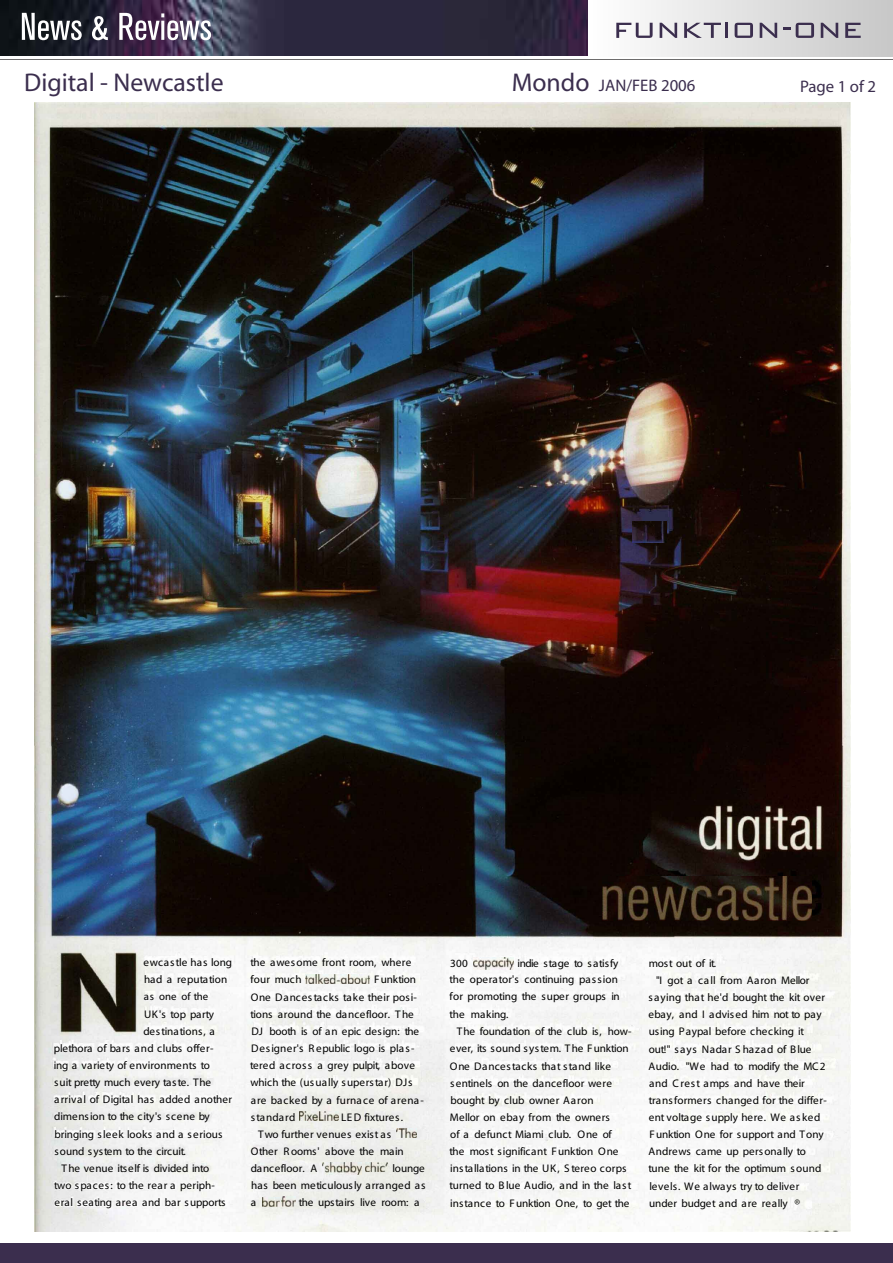
<style>
.page{position:relative;width:893px;height:1263px;background:#fff}
.page>*{position:absolute;margin:0;border:0;box-sizing:border-box;transform-origin:0 0}
.t1{font:25.8px "Myriad";color:#3b2e4e}
.t2{font:16.8px "Myriad";color:#3b2e4e}
.t3{font:11.1px/17.1px "Myriad";color:#000}
.t4{font:11.1px "Myriad";letter-spacing:-.02em;color:#000}
.t5{font:11.1px "Myriad";letter-spacing:.065em;color:#000}
.t6{font:10.8px "Myriad";color:#000}
.s1{font-size:25.8px}
</style>
<div class="page">
<img style="left:0;top:0;width:588px;height:56px">
<div style="left:0;top:1243px;width:893px;height:20px;background:#3b2e4e"></div>
<div style="left:588px;top:0;width:305px;height:56px;background:linear-gradient(to right,#fefefe,#c6c6c6)"></div>
<hr style="left:1px;top:59px;width:892px;height:1px;background:#6d6c6c">
<svg style="left:616px;top:23px;width:37px;height:15px"></svg>
<svg style="left:660px;top:23px;width:17px;height:15px"></svg>
<svg style="left:684px;top:23px;width:37px;height:15px"></svg>
<hr style="left:725px;top:23px;width:3px;height:15px;background:#3b2e4e">
<svg style="left:735px;top:23px;width:18px;height:15px"></svg>
<svg style="left:760px;top:23px;width:17px;height:15px"></svg>
<svg style="left:783px;top:27px;width:7px;height:3px"></svg>
<svg style="left:796px;top:23px;width:18px;height:15px"></svg>
<svg style="left:821px;top:23px;width:17px;height:15px"></svg>
<svg style="left:845px;top:23px;width:16px;height:15px"></svg>
<svg style="left:22px;top:13px;width:60px;height:27px"></svg>
<svg style="left:92px;top:16px;width:16px;height:24px"></svg>
<svg style="left:119px;top:13px;width:92px;height:27px"></svg>
<img style="left:34px;top:102px;width:817px;height:1129px">
<img style="left:632px;top:521px;width:35px;height:21px">
<img style="left:603px;top:876px;width:209px;height:44px">
<img style="left:306px;top:974px;width:64px;height:9px">
<img style="left:299px;top:1112px;width:39px;height:9px">
<img style="left:396px;top:1128px;width:21px;height:9px">
<img style="left:323px;top:1163px;width:39px;height:11px">
<img style="left:366px;top:1162px;width:22px;height:9px">
<img style="left:262px;top:1197px;width:17px;height:9px">
<img style="left:281px;top:1197px;width:14px;height:9px">
<img style="left:473px;top:958px;width:40px;height:11px">
<h1 class="t1" style="left:24px;top:70px;width:201px">Digital - Newcastle</h1>
<h2 class="t2" style="left:512px;top:77px;width:185px"><span class="s1">Mondo</span> JAN/FEB 2006</h2>
<h2 class="t2" style="left:800px;top:78px;width:78px">Page 1 of 2</h2>
<p class="t3" style="left:143px;top:955px;width:90px">ewcastle has long had a reputation</p>
<p class="t6" style="left:144px;top:991px;width:66px">as one of the</p>
<p class="t3" style="left:144px;top:1006px;width:71px">UK's top party</p>
<p class="t3" style="left:143px;top:1023px;width:73px">destinations, a</p>
<p class="t3" style="left:54px;top:1040px;width:161px">plethora of bars and clubs offer-</p>
<p class="t3" style="left:54px;top:1057px;width:158px">ing a variety of environments to</p>
<p class="t3" style="left:54px;top:1074px;width:158px">suit pretty much every taste. The</p>
<p class="t3" style="left:54px;top:1091px;width:180px">arrival of Digital has added another</p>
<p class="t3" style="left:54px;top:1108px;width:157px">dimension to the city's scene by</p>
<p class="t3" style="left:55px;top:1126px;width:170px">bringing sleek looks and a serious</p>
<p class="t3" style="left:55px;top:1143px;width:133px">sound system to the circuit.</p>
<p class="t4" style="left:61px;top:1162px;width:149px">The venue itself is divided into</p>
<p class="t3" style="left:54px;top:1177px;width:162px">two spaces: to the rear a periph-</p>
<p class="t3" style="left:55px;top:1194px;width:172px">eral seating area and bar supports</p>
<p class="t3" style="left:250px;top:954px;width:162px">the awesome front room, where four much</p>
<p class="t3" style="left:250px;top:972px;width:175px;text-indent:124px">Funktion<br>One Dancestacks take their posi&shy;tions around the dancefloor. The<br>DJ booth is of an epic design: the<br>Designer's R epublic logo is plas&shy;tered across a grey pulpit, above which the (usually superstar) DJs are backed by a furnace of arena&shy;standard</p>
<p class="t3" style="left:341px;top:1109px;width:64px">LED fixtures.</p>
<p class="t3" style="left:258px;top:1126px;width:135px">Two further venues exist as</p>
<p class="t4" style="left:251px;top:1145px;width:154px">Other R ooms' above the main</p>
<p class="t3" style="left:251px;top:1160px;width:68px">dancefloor. A</p>
<p class="t3" style="left:251px;top:1160px;width:176px;text-align:justify;text-indent:142px">lounge has been meticulously arranged as a</p>
<p class="t4" style="left:299px;top:1197px;width:122px">the upstairs live room: a</p>
<p class="t3" style="left:450px;top:955px;width:172px;text-indent:68px">indie stage to satisfy the operator's continuing passion for promoting the super groups in the making.</p>
<p class="t3" style="left:450px;top:1023px;width:183px;text-indent:7px">The foundation of the club is, how&shy;ever, its sound system. The Funktion One Dancestacks that stand like sentinels on the dancefloor were bought by club owner Aaron<br>Mellor on ebay from the owners<br>of a defunct Miami club. One of<br>the most significant Funktion One installations in the UK, S tereo corps turned to Blue Audio, and in the last instance to Funktion One, to get the</p>
<p class="t3" style="left:450px;top:955px;width:19px">300</p>
<p class="t3" style="left:649px;top:955px;width:69px">most out of it.</p>
<p class="t3" style="left:656px;top:972px;width:155px">"I got a call from Aaron Mellor</p>
<p class="t3" style="left:648px;top:989px;width:178px">saying that he'd bought the kit over</p>
<p class="t3" style="left:648px;top:1006px;width:175px">ebay, and I advised him not to pay</p>
<p class="t3" style="left:649px;top:1023px;width:157px">using Paypal before checking it</p>
<p class="t5" style="left:649px;top:1043px;width:164px">out!" says Nadar Shazad of Blue</p>
<p class="t3" style="left:648px;top:1058px;width:179px">Audio. "We had to modify the MC2</p>
<p class="t3" style="left:649px;top:1075px;width:157px">and Crest amps and have their</p>
<p class="t3" style="left:649px;top:1092px;width:179px">transformers changed for the differ-</p>
<p class="t3" style="left:649px;top:1109px;width:173px">ent voltage supply here. We asked</p>
<p class="t3" style="left:649px;top:1126px;width:176px">Funktion One for support and Tony</p>
<p class="t3" style="left:648px;top:1143px;width:159px">Andrews came up personally to</p>
<p class="t3" style="left:648px;top:1161px;width:174px">tune the kit for the optimum sound</p>
<p class="t3" style="left:649px;top:1178px;width:151px">levels. We always try to deliver</p>
<p class="t3" style="left:649px;top:1195px;width:153px">under budget and are really ®</p>
</div>
